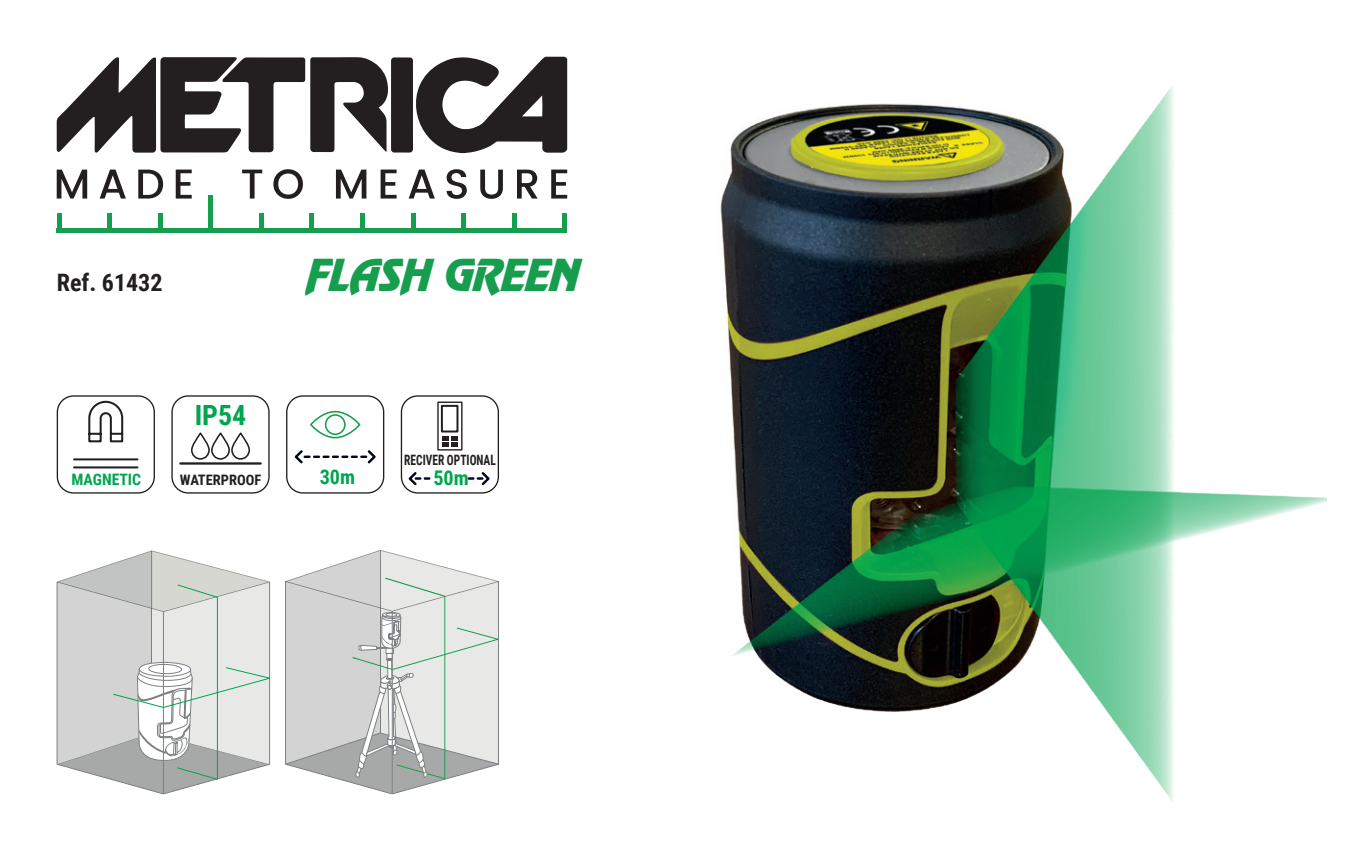
<style>
.page{position:relative;width:1361px;height:851px;background:#fff}
.page>*{position:absolute;margin:0;border:0;box-sizing:border-box;transform-origin:0 0}
.t1{font:italic 48px "Revue PEE";color:#169e4e}
.t2{font:700 28px "Roboto Condensed";color:#00a54f}
.t3{font:700 24px "Roboto Condensed";color:#231f20}
.t4{font:700 20px "Roboto Condensed";color:#00a54f}
.t5{font:700 15.6px "Roboto Condensed";color:#00a54f}
.t6{font:700 14.4px "Roboto Condensed";color:#231f20;scale:.8 1}
.t7{font:700 14.4px "Roboto Condensed";color:#231f20}
</style>
<div class="page">
<svg style="left:57px;top:57px;width:510px;height:96px"></svg>
<svg style="left:57px;top:169px;width:30px;height:29px"></svg>
<svg style="left:100px;top:169px;width:26px;height:29px"></svg>
<svg style="left:138px;top:169px;width:25px;height:29px"></svg>
<svg style="left:176px;top:169px;width:16px;height:29px"></svg>
<svg style="left:242px;top:169px;width:20px;height:29px"></svg>
<svg style="left:273px;top:169px;width:30px;height:30px"></svg>
<svg style="left:336px;top:169px;width:30px;height:29px"></svg>
<svg style="left:380px;top:169px;width:16px;height:29px"></svg>
<svg style="left:409px;top:169px;width:26px;height:29px"></svg>
<svg style="left:447px;top:169px;width:20px;height:30px"></svg>
<svg style="left:480px;top:169px;width:23px;height:30px"></svg>
<svg style="left:517px;top:169px;width:21px;height:29px"></svg>
<svg style="left:551px;top:169px;width:16px;height:29px"></svg>
<hr style="left:57px;top:213px;width:4px;height:19px;background:#169e4e">
<div style="left:158px;top:213px;width:5px;height:19px;background:#169e4e"></div>
<div style="left:360px;top:213px;width:5px;height:19px;background:#169e4e"></div>
<hr style="left:310px;top:213px;width:4px;height:19px;background:#169e4e">
<div style="left:259px;top:213px;width:5px;height:19px;background:#169e4e"></div>
<div style="left:208px;top:195px;width:5px;height:37px;background:#169e4e"></div>
<hr style="left:411px;top:213px;width:4px;height:19px;background:#169e4e">
<div style="left:461px;top:213px;width:5px;height:19px;background:#169e4e"></div>
<hr style="left:512px;top:213px;width:4px;height:19px;background:#169e4e">
<div style="left:107px;top:213px;width:5px;height:19px;background:#169e4e"></div>
<div style="left:562px;top:213px;width:5px;height:19px;background:#169e4e"></div>
<div style="left:57px;top:227px;width:510px;height:5px;background:#169e4e"></div>
<img style="left:720px;top:86px;width:607px;height:715px">
<hr style="left:56px;top:582px;width:2px;height:182px;background:#7d8082">
<svg style="left:57px;top:550px;width:214px;height:245px"></svg>
<svg style="left:285px;top:550px;width:214px;height:245px;background:#d6d8d7"></svg>
<hr style="left:391px;top:611px;width:2px;height:182px;background:#7d8082">
<div style="left:171px;top:395px;width:99px;height:98px;border:1px solid #231f20;border-radius:16px"></div>
<hr style="left:180px;top:462px;width:81px;height:2px;background:#231f20">
<svg style="left:192px;top:433px;width:17px;height:26px"></svg>
<div style="left:191px;top:432px;width:19px;height:27px;border:2px solid #231f20;border-radius:9px"></div>
<svg style="left:212px;top:433px;width:17px;height:26px"></svg>
<div style="left:211px;top:432px;width:19px;height:27px;border:2px solid #231f20;border-radius:9px"></div>
<svg style="left:232px;top:433px;width:17px;height:26px"></svg>
<div style="left:231px;top:432px;width:19px;height:27px;border:2px solid #231f20;border-radius:9px"></div>
<div style="left:57px;top:395px;width:98px;height:98px;border:1px solid #231f20;border-radius:16px"></div>
<svg style="left:73px;top:400px;width:66px;height:69px"></svg>
<div style="left:286px;top:395px;width:98px;height:98px;border:1px solid #231f20;border-radius:16px"></div>
<svg style="left:294px;top:450px;width:82px;height:14px"></svg>
<svg style="left:311px;top:411px;width:49px;height:26px"></svg>
<div style="left:310px;top:411px;width:50px;height:27px;border:2px solid #169e4e;border-radius:50%"></div>
<div style="left:326px;top:415px;width:19px;height:19px;background:#fff;border-radius:50%"></div>
<div style="left:325px;top:414px;width:21px;height:21px;border:2px solid #169e4e;border-radius:50%"></div>
<div style="left:401px;top:395px;width:98px;height:98px;border:1px solid #231f20;border-radius:16px"></div>
<div style="left:437px;top:401px;width:25px;height:49px;border:1px solid #231f20"></div>
<div style="left:441px;top:405px;width:17px;height:27px;border:2px solid #231f20"></div>
<svg style="left:442px;top:436px;width:15px;height:11px"></svg>
<svg style="left:408px;top:472px;width:82px;height:14px"></svg>
<h3 class="t3" style="left:57px;top:266px;width:107px">Ref. 61432</h3>
<h2 class="t2" style="left:195px;top:395px;width:53px">IP54</h2>
<h1 class="t1" style="left:304px;top:249px;width:287px">FLASH GREEN</h1>
<p class="t5" style="left:71px;top:468px;width:71px">MAGNETIC</p>
<p class="t7" style="left:180px;top:469px;width:83px">WATERPROOF</p>
<h3 class="t4" style="left:320px;top:462px;width:37px">30m</h3>
<p class="t6" style="left:404px;top:450px;width:116px">RECIVER OPTIONAL</p>
<h3 class="t4" style="left:433px;top:463px;width:37px">50m</h3>
</div>
